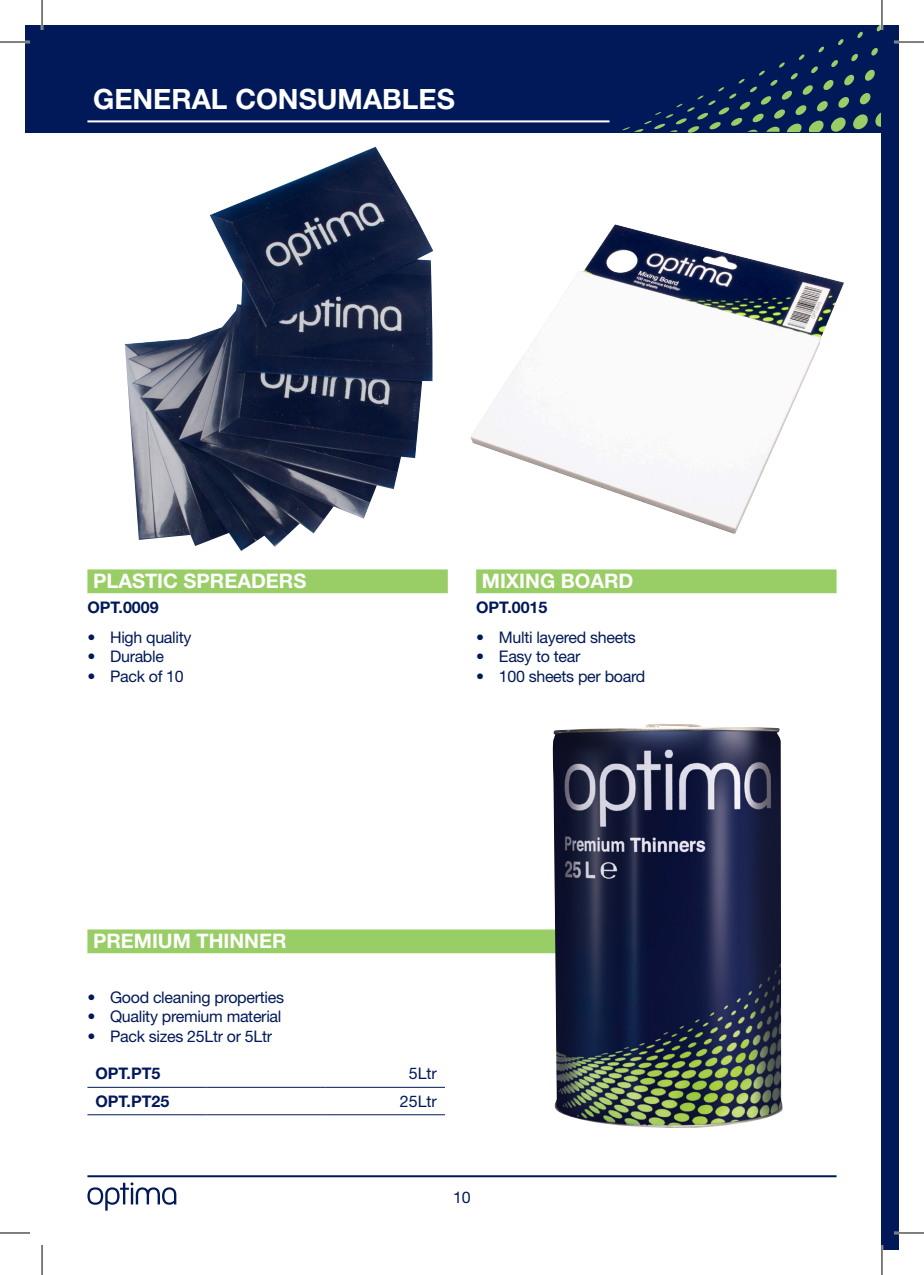
<style>
.page{position:relative;width:924px;height:1275px;background:#fff}
.page>*{position:absolute;margin:0;border:0;box-sizing:border-box;transform-origin:0 0}
.numered_header{font:700 28px "Helvetica Neue LT Std";color:#fff}
.numered_header-2{font:700 20px "Helvetica Neue LT Std";color:#fff}
.txt{font:16px "Helvetica Neue LT Std";letter-spacing:-.02em;color:#011958}
.Part_No{font:700 16px "Helvetica Neue LT Std";color:#011958}
</style>
<div class="page">
<div style="left:25px;top:25px;width:856px;height:108px;background:#011958"></div>
<hr style="left:87px;top:1175px;width:749px;height:2px;background:#011958">
<svg style="left:87px;top:1182px;width:89px;height:28px"></svg>
<svg style="left:622px;top:25px;width:259px;height:108px"></svg>
<hr style="left:87px;top:120px;width:522px;height:2px;background:#fff">
<div style="left:476px;top:569px;width:360px;height:24px;background:#99cd65"></div>
<div style="left:87px;top:569px;width:360px;height:24px;background:#99cd65"></div>
<div style="left:87px;top:929px;width:478px;height:24px;background:#99cd65"></div>
<img style="left:551px;top:723px;width:231px;height:405px">
<hr style="left:87px;top:1087px;width:119px;height:1px;background:#011958">
<hr style="left:206px;top:1087px;width:119px;height:1px;background:#011958">
<hr style="left:325px;top:1087px;width:120px;height:1px;background:#011958">
<hr style="left:87px;top:1114px;width:119px;height:1px;background:#011958">
<hr style="left:206px;top:1114px;width:119px;height:1px;background:#011958">
<hr style="left:325px;top:1114px;width:120px;height:1px;background:#011958">
<img style="left:125px;top:147px;width:308px;height:404px">
<img style="left:470px;top:224px;width:373px;height:310px">
<div style="left:881px;top:25px;width:17px;height:1225px;background:#011958"></div>
<hr style="left:0;top:41px;width:30px;height:2px;background:#fff">
<hr style="left:893px;top:41px;width:30px;height:2px;background:#fff">
<hr style="left:893px;top:1231px;width:30px;height:3px;background:#fff">
<hr style="left:41px;top:0;width:2px;height:30px;background:#fff">
<hr style="left:880px;top:0;width:2px;height:30px;background:#fff">
<hr style="left:0;top:42px;width:30px;height:1px;background:#000">
<hr style="left:893px;top:42px;width:30px;height:1px;background:#000">
<hr style="left:0;top:1232px;width:30px;height:1px;background:#000">
<hr style="left:893px;top:1232px;width:30px;height:1px;background:#000">
<hr style="left:42px;top:0;width:1px;height:30px;background:#000">
<hr style="left:42px;top:1245px;width:1px;height:30px;background:#000">
<hr style="left:881px;top:0;width:1px;height:30px;background:#000">
<hr style="left:881px;top:1245px;width:1px;height:30px;background:#000">
<p class="numered_header" style="left:93px;top:82px;width:363px">GENERAL CONSUMABLES</p>
<p class="numered_header-2" style="left:93px;top:568px;width:214px">PLASTIC SPREADERS</p>
<p class="Part_No" style="left:87px;top:597px;width:73px">OPT.0009</p>
<p class="txt" style="left:87px;top:628px;width:105px">• High quality</p>
<p class="txt" style="left:87px;top:647px;width:78px">• Durable</p>
<p class="txt" style="left:87px;top:666px;width:98px">• Pack of 10</p>
<p class="numered_header-2" style="left:481px;top:568px;width:153px">MIXING BOARD</p>
<p class="Part_No" style="left:476px;top:597px;width:73px">OPT.0015</p>
<p class="txt" style="left:476px;top:628px;width:161px">• Multi layered sheets</p>
<p class="txt" style="left:476px;top:647px;width:106px">• Easy to tear</p>
<p class="txt" style="left:476px;top:666px;width:170px">• 100 sheets per board</p>
<p class="numered_header-2" style="left:93px;top:928px;width:195px">PREMIUM THINNER</p>
<p class="txt" style="left:87px;top:988px;width:198px">• Good cleaning properties</p>
<p class="txt" style="left:87px;top:1007px;width:195px">• Quality premium material</p>
<p class="txt" style="left:87px;top:1026px;width:186px">• Pack sizes 25Ltr or 5Ltr</p>
<p class="Part_No" style="left:95px;top:1063px;width:66px">OPT.PT5</p>
<p class="txt" style="left:408px;top:1064px;width:30px">5Ltr</p>
<p class="Part_No" style="left:95px;top:1091px;width:75px">OPT.PT25</p>
<p class="txt" style="left:399px;top:1091px;width:39px">25Ltr</p>
<p class="txt" style="left:453px;top:1187px;width:19px">10</p>
</div>
